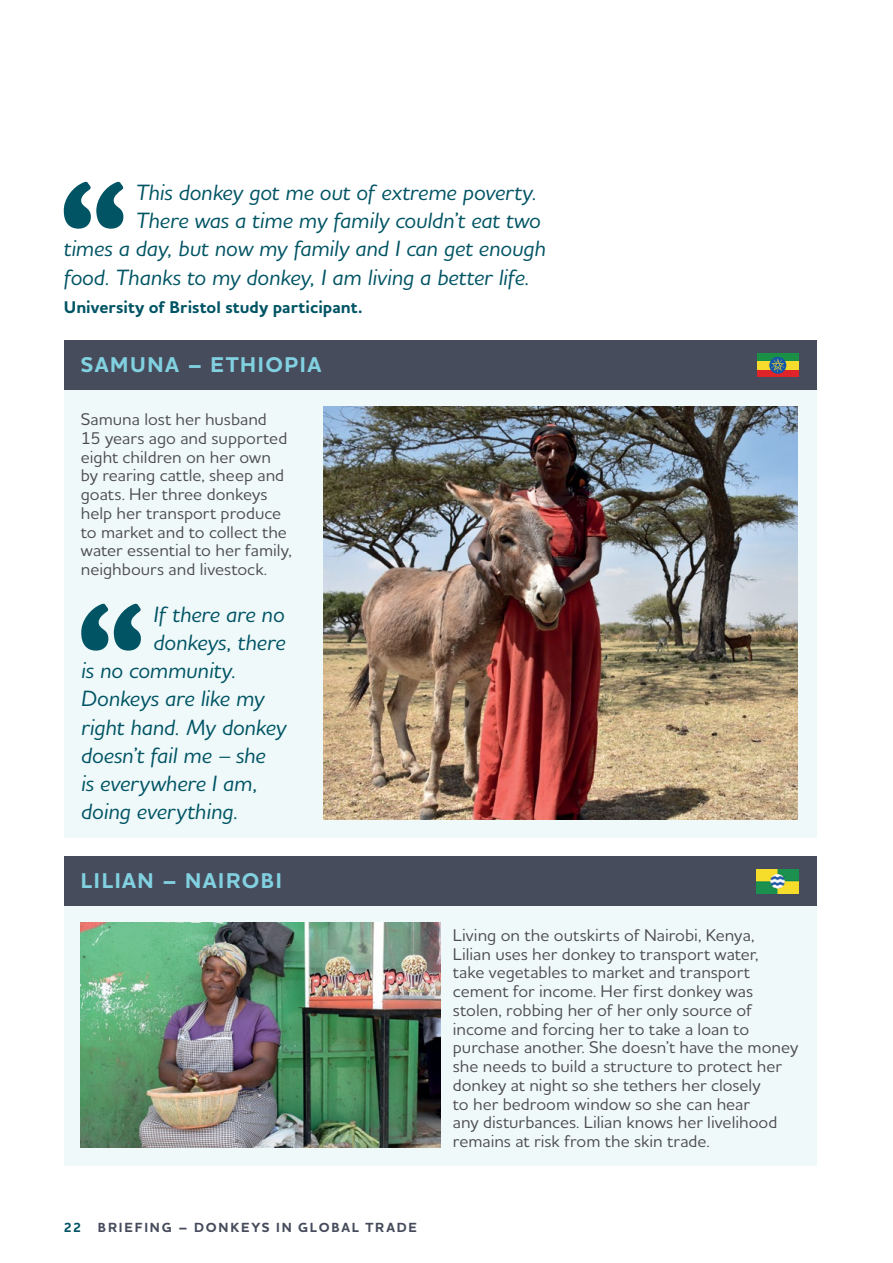
<style>
.page{position:relative;width:893px;height:1263px;background:#fff}
.page>*{position:absolute;margin:0;border:0;box-sizing:border-box;transform-origin:0 0}
.t1{font:italic 500 22.5px "Houschka Alt Pro";letter-spacing:-.005em;color:#005464}
.t2{font:700 21.75px "Houschka Alt Pro";letter-spacing:.07em;color:#81d1e0}
.t3{font:500 17.25px/18.8px "Houschka Alt Pro";color:#4d4d4f}
.t4{font:700 17.25px "Houschka Alt Pro";letter-spacing:.005em;color:#005464}
.t5{font:700 13.5px "Houschka Alt Pro";letter-spacing:.13em;color:#474c5d}
.s1{color:#005464}
</style>
<div class="page">
<div style="left:64px;top:341px;width:752px;height:497px;background:#f0f9fa"></div>
<div style="left:64px;top:856px;width:752px;height:310px;background:#f0f9fa"></div>
<div style="left:64px;top:341px;width:752px;height:49px;background:#474c5d"></div>
<div style="left:64px;top:856px;width:752px;height:50px;background:#474c5d"></div>
<img style="left:323px;top:406px;width:474px;height:413px">
<div style="left:757px;top:353px;width:41px;height:8px;background:#199046"></div>
<div style="left:757px;top:369px;width:41px;height:8px;background:#de2329"></div>
<div style="left:757px;top:361px;width:41px;height:8px;background:#f8dc2d"></div>
<svg style="left:769px;top:357px;width:17px;height:17px"></svg>
<svg style="left:771px;top:358px;width:13px;height:14px"></svg>
<svg style="left:81px;top:603px;width:60px;height:48px"></svg>
<img style="left:81px;top:922px;width:359px;height:225px">
<svg style="left:63px;top:182px;width:61px;height:47px"></svg>
<img style="left:757px;top:869px;width:41px;height:24px">
<h1 class="t1" style="left:136px;top:178px;width:402px">This donkey got me out of extreme poverty.</h1>
<h1 class="t1" style="left:136px;top:206px;width:406px">There was a time my family couldn’t eat two</h1>
<h1 class="t1" style="left:64px;top:234px;width:484px">times a day, but now my family and I can get enough</h1>
<h1 class="t1" style="left:64px;top:263px;width:467px">food. Thanks to my donkey, I am living a better life.</h1>
<p class="t4" style="left:64px;top:296px;width:300px">University of Bristol study participant.</p>
<p class="t2" style="left:81px;top:350px;width:242px">SAMUNA – ETHIOPIA</p>
<p class="t3" style="left:81px;top:410px;width:213px">Samuna lost her husband<br>15 years ago and supported eight children on her own by rearing cattle, sheep and goats. Her three donkeys help her transport produce to market and to collect the water essential to her family, neighbours and livestock.</p>
<h1 class="t1" style="left:154px;top:600px;width:132px">If there are no</h1>
<h1 class="t1" style="left:154px;top:628px;width:133px">donkeys, there</h1>
<h1 class="t1" style="left:81px;top:656px;width:156px">is no community.</h1>
<h1 class="t1" style="left:81px;top:684px;width:185px">Donkeys are like my</h1>
<h1 class="t1" style="left:81px;top:713px;width:207px">right hand. My donkey</h1>
<h1 class="t1" style="left:81px;top:741px;width:186px">doesn’t fail me – she</h1>
<h1 class="t1" style="left:81px;top:769px;width:178px">is everywhere I am,</h1>
<h1 class="t1" style="left:81px;top:797px;width:159px">doing everything.</h1>
<p class="t2" style="left:81px;top:866px;width:202px">LILIAN – NAIROBI</p>
<p class="t5" style="left:64px;top:1219px;width:355px"><span class="s1">22</span> BRIEFING – DONKEYS IN GLOBAL TRADE</p>
<p class="t3" style="left:453px;top:925px;width:347px">Living on the outskirts of Nairobi, Kenya,<br>Lilian uses her donkey to transport water,<br>take vegetables to market and transport cement for income. Her first donkey was stolen, robbing her of her only source of income and forcing her to take a loan to purchase another. She doesn’t have the money she needs to build a structure to protect her donkey at night so she tethers her closely<br>to her bedroom window so she can hear<br>any disturbances. Lilian knows her livelihood remains at risk from the skin trade.</p>
</div>
